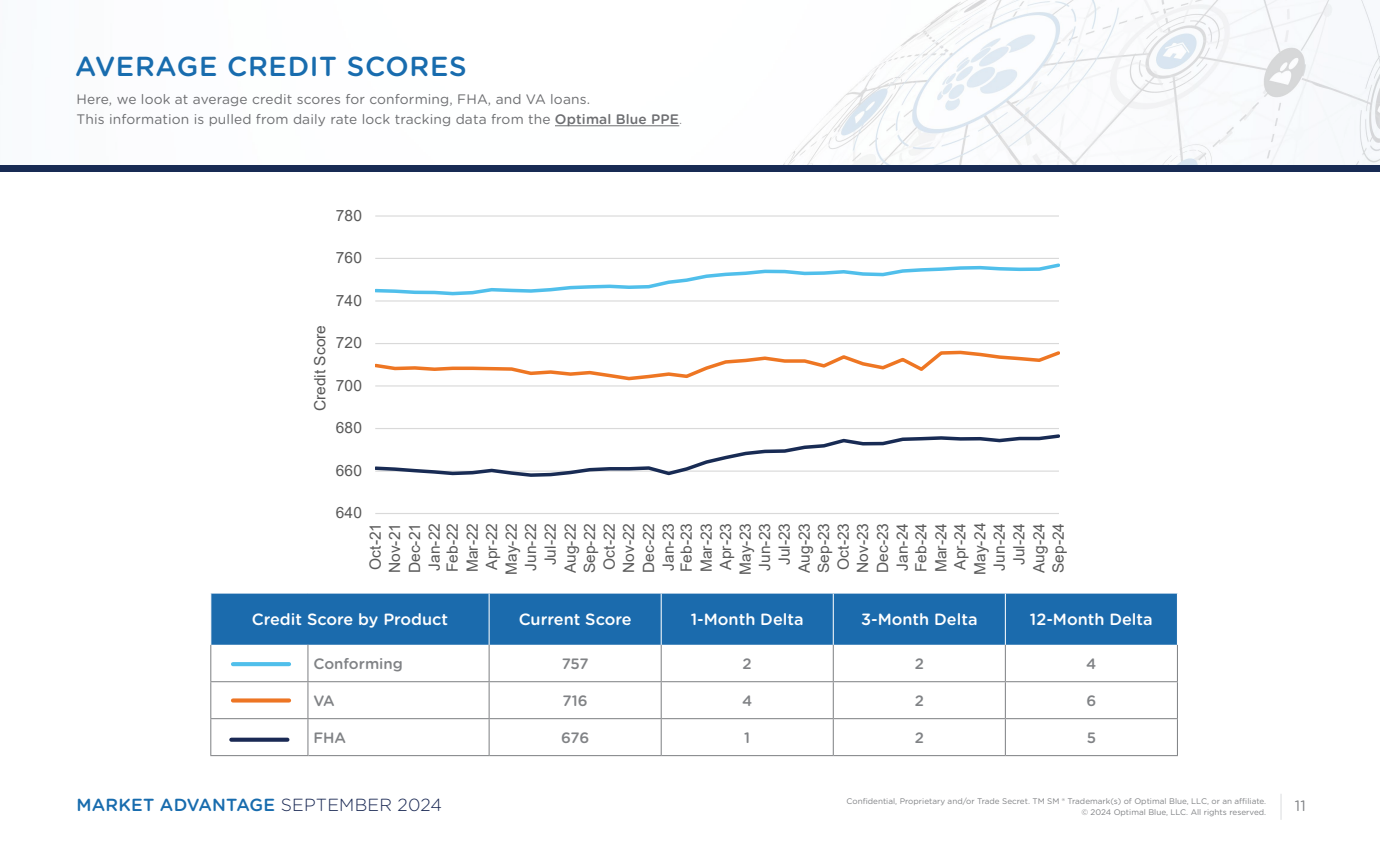
<style>
.page{position:relative;width:1380px;height:855px;background:#fff}
.page>*{position:absolute;margin:0;border:0;box-sizing:border-box;transform-origin:0 0}
.t1{font:500 27.5px "Gotham Rounded";letter-spacing:.025em;color:#186cae}
.t2{font:500 17.5px "Gotham Rounded";letter-spacing:.01em;color:#186cae}
.t3{font:500 16.25px "Gotham Rounded";color:#fff}
.t4{font:15.5px/19.6px "Arial";letter-spacing:.005em;color:#595959;text-align:right}
.t5{font:500 15px "Gotham Rounded";color:#808285}
.t6{font:15px "Gotham Rounded";color:#808285}
.t7{font:13.75px/20px "Gotham Rounded";letter-spacing:.01em;color:#6d6e71}
.t8{font:8.12px/11.2px "Gotham Rounded";color:#808285;text-align:right}
.s1{font-weight:500}
.s2{font-weight:300}
.s3{font-weight:300;color:#1a2954}
</style>
<div class="page">
<img style="left:555px;top:0;width:825px;height:165px">
<div style="left:0;top:165px;width:1380px;height:6px;background:#182b54"></div>
<hr style="left:1280px;top:794px;width:2px;height:26px;background:#e2e3e4">
<hr style="left:555px;top:125px;width:124px;height:1px;background:#6d6e71">
<div style="left:211px;top:594px;width:966px;height:51px;background:#1b6bad"></div>
<hr style="left:210px;top:645px;width:1px;height:36px;background:#808285">
<hr style="left:307px;top:645px;width:1px;height:36px;background:#808285">
<hr style="left:489px;top:645px;width:1px;height:36px;background:#808285">
<hr style="left:661px;top:645px;width:1px;height:36px;background:#808285">
<hr style="left:833px;top:645px;width:1px;height:36px;background:#808285">
<hr style="left:1005px;top:645px;width:1px;height:36px;background:#808285">
<hr style="left:1177px;top:645px;width:1px;height:36px;background:#808285">
<hr style="left:210px;top:681px;width:98px;height:1px;background:#808285">
<hr style="left:210px;top:682px;width:1px;height:36px;background:#808285">
<hr style="left:308px;top:681px;width:181px;height:1px;background:#808285">
<hr style="left:307px;top:682px;width:1px;height:36px;background:#808285">
<hr style="left:489px;top:681px;width:172px;height:1px;background:#808285">
<hr style="left:489px;top:682px;width:1px;height:36px;background:#808285">
<hr style="left:661px;top:681px;width:172px;height:1px;background:#808285">
<hr style="left:661px;top:682px;width:1px;height:36px;background:#808285">
<hr style="left:833px;top:681px;width:172px;height:1px;background:#808285">
<hr style="left:833px;top:682px;width:1px;height:36px;background:#808285">
<hr style="left:1005px;top:681px;width:173px;height:1px;background:#808285">
<hr style="left:1005px;top:682px;width:1px;height:36px;background:#808285">
<hr style="left:1177px;top:682px;width:1px;height:36px;background:#808285">
<hr style="left:210px;top:718px;width:98px;height:1px;background:#808285">
<hr style="left:210px;top:719px;width:1px;height:36px;background:#808285">
<hr style="left:308px;top:718px;width:181px;height:1px;background:#808285">
<hr style="left:307px;top:719px;width:1px;height:36px;background:#808285">
<hr style="left:489px;top:718px;width:172px;height:1px;background:#808285">
<hr style="left:489px;top:719px;width:1px;height:36px;background:#808285">
<hr style="left:661px;top:718px;width:172px;height:1px;background:#808285">
<hr style="left:661px;top:719px;width:1px;height:36px;background:#808285">
<hr style="left:833px;top:718px;width:172px;height:1px;background:#808285">
<hr style="left:833px;top:719px;width:1px;height:36px;background:#808285">
<hr style="left:1005px;top:718px;width:173px;height:1px;background:#808285">
<hr style="left:1005px;top:719px;width:1px;height:36px;background:#808285">
<hr style="left:1177px;top:719px;width:1px;height:36px;background:#808285">
<hr style="left:210px;top:755px;width:98px;height:1px;background:#808285">
<hr style="left:489px;top:594px;width:1px;height:51px;background:#fff">
<hr style="left:661px;top:594px;width:1px;height:51px;background:#fff">
<hr style="left:833px;top:594px;width:1px;height:51px;background:#fff">
<hr style="left:1005px;top:594px;width:1px;height:51px;background:#fff">
<hr style="left:308px;top:755px;width:181px;height:1px;background:#808285">
<hr style="left:489px;top:755px;width:172px;height:1px;background:#808285">
<hr style="left:661px;top:755px;width:172px;height:1px;background:#808285">
<hr style="left:833px;top:755px;width:172px;height:1px;background:#808285">
<hr style="left:1005px;top:755px;width:173px;height:1px;background:#808285">
<svg style="left:231px;top:738px;width:56px;height:4px"></svg>
<div style="left:233px;top:698px;width:56px;height:5px;background:#ed7524"></div>
<svg style="left:233px;top:662px;width:56px;height:4px"></svg>
<hr style="left:375px;top:428px;width:684px;height:1px;background:#d9d9d9">
<hr style="left:375px;top:385px;width:684px;height:2px;background:#d9d9d9">
<hr style="left:375px;top:343px;width:684px;height:1px;background:#d9d9d9">
<hr style="left:375px;top:300px;width:684px;height:2px;background:#d9d9d9">
<hr style="left:375px;top:258px;width:684px;height:1px;background:#d9d9d9">
<hr style="left:375px;top:215px;width:684px;height:2px;background:#d9d9d9">
<hr style="left:375px;top:513px;width:684px;height:1px;background:#d9d9d9">
<svg style="left:375px;top:263px;width:685px;height:33px"></svg>
<svg style="left:375px;top:350px;width:685px;height:31px"></svg>
<svg style="left:375px;top:434px;width:685px;height:43px"></svg>
<h1 class="t1" style="left:75px;top:47px;width:393px">AVERAGE CREDIT SCORES</h1>
<p class="t7" style="left:77px;top:89px;width:607px">Here, we look at average credit scores for conforming, FHA, and VA loans.<br>This information is pulled from daily rate lock tracking data from the <span class="s1">Optimal Blue PPE</span><span class="s2">.</span></p>
<p class="t4" style="left:336px;top:205px;width:27px">780</p>
<p class="t4" style="left:336px;top:248px;width:27px">760</p>
<p class="t4" style="left:310px;top:411px;width:88px;rotate:-90deg">Credit Score</p>
<p class="t4" style="left:336px;top:291px;width:27px">740</p>
<p class="t4" style="left:336px;top:333px;width:27px">720</p>
<p class="t4" style="left:336px;top:376px;width:27px">700</p>
<p class="t4" style="left:336px;top:418px;width:27px">680</p>
<p class="t4" style="left:336px;top:461px;width:27px">660</p>
<p class="t4" style="left:336px;top:503px;width:27px">640</p>
<p class="t4" style="left:366px;top:573px;width:52px;text-align:justify;rotate:-90deg">Oct-21<br>Nov-21<br>Dec-21<br>Jan-22</p>
<p class="t4" style="left:443px;top:575px;width:53px;rotate:-90deg">Feb-22<br>Mar-22<br>Apr-22<br>May-22<br>Jun-22<br>Jul-22<br>Aug-22<br>Sep-22<br>Oct-22<br>Nov-22<br>Dec-22<br>Jan-23</p>
<p class="t4" style="left:677px;top:575px;width:53px;rotate:-90deg">Feb-23<br>Mar-23<br>Apr-23<br>May-23<br>Jun-23<br>Jul-23<br>Aug-23<br>Sep-23<br>Oct-23<br>Nov-23<br>Dec-23<br>Jan-24<br>Feb-24<br>Mar-24<br>Apr-24<br>May-24<br>Jun-24<br>Jul-24<br>Aug-24<br>Sep-24</p>
<p class="t3" style="left:252px;top:608px;width:198px">Credit Score by Product</p>
<p class="t3" style="left:519px;top:608px;width:114px">Current Score</p>
<p class="t3" style="left:691px;top:608px;width:114px">1-Month Delta</p>
<p class="t3" style="left:861px;top:608px;width:118px">3-Month Delta</p>
<p class="t3" style="left:1030px;top:608px;width:124px">12-Month Delta</p>
<p class="t5" style="left:313px;top:653px;width:91px">Conforming</p>
<p class="t5" style="left:562px;top:653px;width:28px">757</p>
<p class="t5" style="left:743px;top:653px;width:11px">2</p>
<p class="t5" style="left:915px;top:653px;width:11px">2</p>
<p class="t5" style="left:1086px;top:653px;width:12px">4</p>
<p class="t5" style="left:313px;top:690px;width:23px">VA</p>
<p class="t5" style="left:563px;top:690px;width:27px">716</p>
<p class="t5" style="left:742px;top:690px;width:12px">4</p>
<p class="t5" style="left:915px;top:690px;width:11px">2</p>
<p class="t5" style="left:1086px;top:690px;width:11px">6</p>
<p class="t5" style="left:313px;top:727px;width:34px">FHA</p>
<p class="t5" style="left:561px;top:727px;width:30px">676</p>
<p class="t5" style="left:744px;top:727px;width:7px">1</p>
<p class="t5" style="left:915px;top:727px;width:11px">2</p>
<p class="t5" style="left:1087px;top:727px;width:11px">5</p>
<p class="t8" style="left:847px;top:795px;width:421px">Confidential, Proprietary and/or Trade Secret. TM SM ® Trademark(s) of Optimal Blue, LLC, or an affiliate. © 2024 Optimal Blue, LLC. All rights reserved.</p>
<p class="t2" style="left:77px;top:792px;width:367px">MARKET ADVANTAGE <span class="s3">SEPTEMBER 2024</span></p>
<p class="t6" style="left:1295px;top:796px;width:12px">11</p>
</div>
